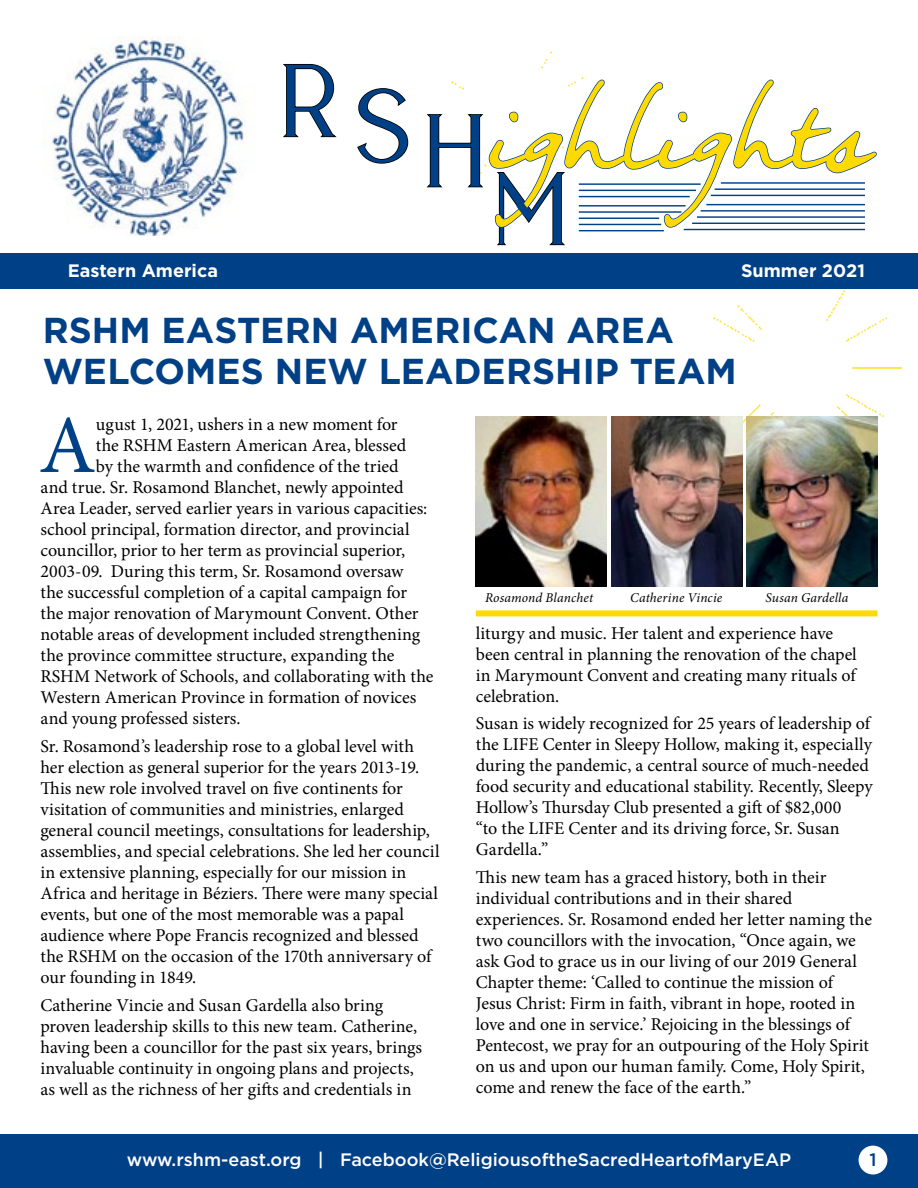
<style>
.page{position:relative;width:918px;height:1188px;background:#fff}
.page>*{position:absolute;margin:0;border:0;box-sizing:border-box;transform-origin:0 0}
.t1{font:158.85px "Alberobello Serif";color:#004086}
.t2{font:103.65px "Night Wind Sent";color:#ffda00}
.t3{font:82.65px "Minion Pro";color:#004086}
.t4{font:700 36px/40.2px "Gotham";color:#004086}
.t5{font:18px/21px "Minion Pro";letter-spacing:-.005em;color:#000}
.t6{font:500 18px "Gotham";color:#fff}
.t7{font:700 18px "Gotham";color:#fff}
.t8{font:500 18px "Gotham";color:#004086}
.t9{font:italic 13.5px "Minion Pro";letter-spacing:.01em;color:#000}
</style>
<div class="page">
<img style="left:686px;top:290px;width:217px;height:204px">
<div style="left:0;top:253px;width:918px;height:36px;background:#004086"></div>
<img style="left:51px;top:37px;width:194px;height:199px">
<svg style="left:283px;top:64px;width:54px;height:74px"></svg>
<svg style="left:357px;top:88px;width:52px;height:76px"></svg>
<svg style="left:426px;top:78px;width:451px;height:168px"></svg>
<div style="left:0;top:1134px;width:918px;height:54px;background:#004086"></div>
<div style="left:859px;top:1146px;width:28px;height:28px;background:#fff;border-radius:50%"></div>
<img style="left:476px;top:417px;width:131px;height:169px">
<img style="left:611px;top:417px;width:131px;height:169px">
<img style="left:746px;top:417px;width:132px;height:169px">
<div style="left:476px;top:610px;width:402px;height:6px;background:#ffda00"></div>
<p class="t7" style="left:68px;top:258px;width:152px">Eastern America</p>
<h1 class="t1" style="left:281px;top:66px;width:290px">RSHM</h1>
<h2 class="t2" style="left:486px;top:72px;width:383px">ighlights</h2>
<p class="t7" style="left:741px;top:258px;width:125px">Summer 2021</p>
<h3 class="t4" style="left:43px;top:310px;width:695px">RSHM EASTERN AMERICAN AREA<br>WELCOMES NEW LEADERSHIP TEAM</h3>
<h3 class="t3" style="left:39px;top:390px;width:59px">A</h3>
<p class="t5" style="left:96px;top:414px;width:303px">ugust 1, 2021, ushers in a new moment for</p>
<p class="t5" style="left:96px;top:435px;width:312px">the RSHM Eastern American Area, blessed</p>
<p class="t5" style="left:96px;top:456px;width:304px">by the warmth and confidence of the tried</p>
<p class="t5" style="left:41px;top:477px;width:365px">and true. Sr. Rosamond Blanchet, newly appointed</p>
<p class="t5" style="left:41px;top:498px;width:388px">Area Leader, served earlier years in various capacities:</p>
<p class="t5" style="left:41px;top:519px;width:371px">school principal, formation director, and provincial</p>
<p class="t5" style="left:41px;top:540px;width:366px">councillor, prior to her term as provincial superior,</p>
<p class="t5" style="left:41px;top:561px;width:365px">2003-09. During this term, Sr. Rosamond oversaw</p>
<p class="t5" style="left:41px;top:582px;width:368px">the successful completion of a capital campaign for</p>
<p class="t5" style="left:41px;top:603px;width:380px">the major renovation of Marymount Convent. Other</p>
<p class="t5" style="left:41px;top:624px;width:381px">notable areas of development included strengthening</p>
<p class="t5" style="left:41px;top:645px;width:355px">the province committee structure, expanding the</p>
<p class="t5" style="left:41px;top:666px;width:394px">RSHM Network of Schools, and collaborating with the</p>
<p class="t5" style="left:41px;top:687px;width:378px">Western American Province in formation of novices</p>
<p class="t5" style="left:41px;top:708px;width:202px">and young professed sisters.</p>
<p class="t5" style="left:41px;top:736px;width:401px">Sr. Rosamond’s leadership rose to a global level with her election as general superior for the years 2013-19.<br>This new role involved travel on five continents for visitation of communities and ministries, enlarged general council meetings, consultations for leadership, assemblies, and special celebrations. She led her council in extensive planning, especially for our mission in Africa and heritage in Béziers. There were many special events, but one of the most memorable was a papal audience where Pope Francis recognized and blessed the RSHM on the occasion of the 170th anniversary of our founding in 1849.</p>
<p class="t5" style="left:41px;top:994px;width:383px">Catherine Vincie and Susan Gardella also bring proven leadership skills to this new team. Catherine, having been a councillor for the past six years, brings invaluable continuity in ongoing plans and projects, as well as the richness of her gifts and credentials in</p>
<p class="t9" style="left:485px;top:589px;width:110px">Rosamond Blanchet</p>
<p class="t9" style="left:630px;top:589px;width:93px">Catherine Vincie</p>
<p class="t9" style="left:766px;top:589px;width:84px">Susan Gardella</p>
<p class="t5" style="left:476px;top:622px;width:382px">liturgy and music. Her talent and experience have been central in planning the renovation of the chapel in Marymount Convent and creating many rituals of celebration.</p>
<p class="t5" style="left:476px;top:713px;width:398px">Susan is widely recognized for 25 years of leadership of the LIFE Center in Sleepy Hollow, making it, especially during the pandemic, a central source of much-needed food security and educational stability. Recently, Sleepy Hollow’s Thursday Club presented a gift of $82,000<br>“to the LIFE Center and its driving force, Sr. Susan Gardella.”</p>
<p class="t5" style="left:476px;top:867px;width:398px">This new team has a graced history, both in their individual contributions and in their shared experiences. Sr. Rosamond ended her letter naming the two councillors with the invocation, “Once again, we ask God to grace us in our living of our 2019 General Chapter theme: ‘Called to continue the mission of Jesus Christ: Firm in faith, vibrant in hope, rooted in love and one in service.’ Rejoicing in the blessings of Pentecost, we pray for an outpouring of the Holy Spirit on us and upon our human family. Come, Holy Spirit, come and renew the face of the earth.”</p>
<p class="t6" style="left:127px;top:1148px;width:666px">www.rshm-east.org | Facebook@ReligiousoftheSacredHeartofMaryEAP</p>
<p class="t8" style="left:869px;top:1148px;width:9px">1</p>
</div>
